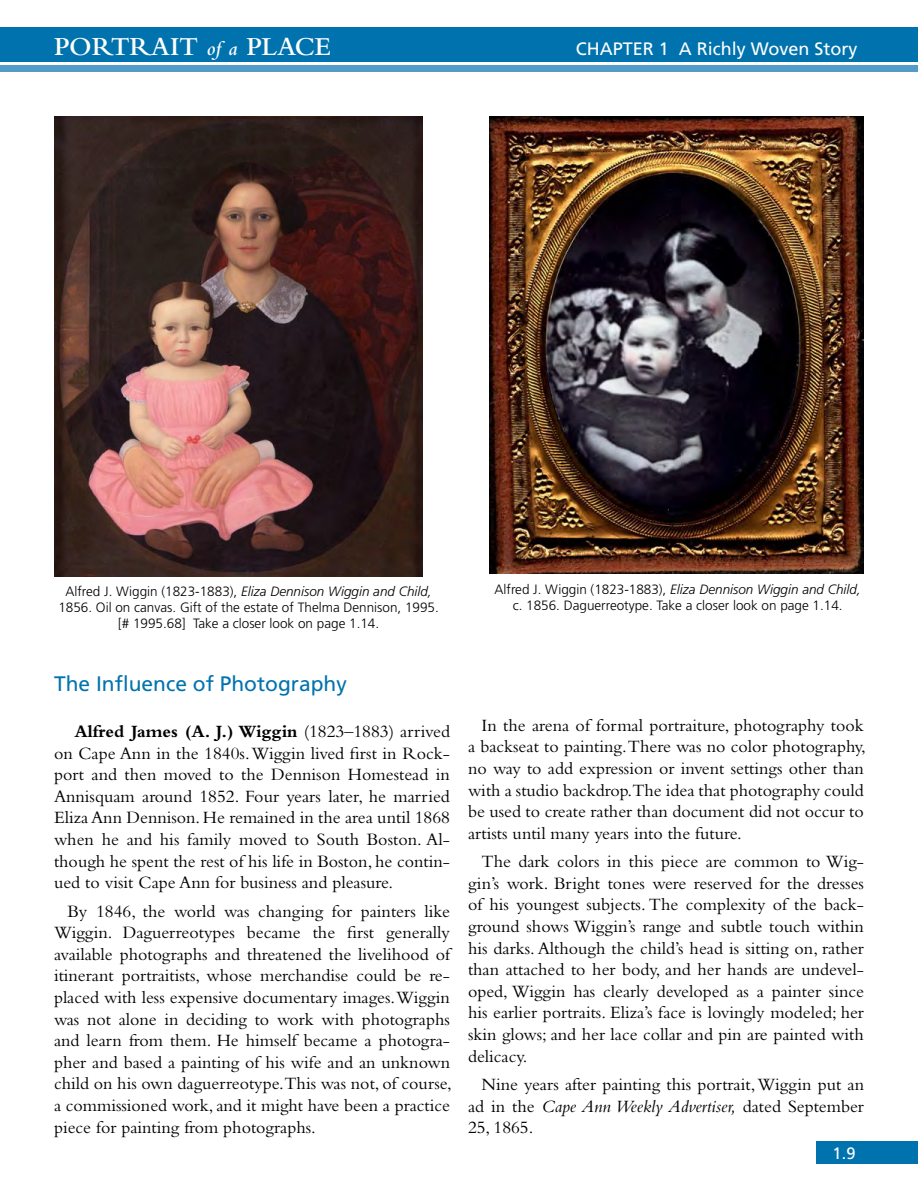
<style>
.page{position:relative;width:918px;height:1188px;background:#fff}
.page>*{position:absolute;margin:0;border:0;box-sizing:border-box;transform-origin:0 0}
.t1{font:600 27px "Bembo";color:#fff}
.t2{font:21px "Frutiger";color:#0073ae}
.t3{font:18px/21.6px "Bembo";color:#000;text-align:justify}
.t4{font:18px "Frutiger";color:#fff}
.t5{font:16.5px "Frutiger";color:#fff}
.t6{font:300 13.5px/16.2px "Frutiger";color:#000;text-align:center}
.s1{font-style:italic;font-size:21px}
.s2{font-style:italic}
.s3{font-weight:700}
</style>
<div class="page">
<div style="left:0;top:65px;width:918px;height:6px;background:#539bc9"></div>
<div style="left:0;top:27px;width:918px;height:35px;background:#0073ae"></div>
<div style="left:816px;top:1142px;width:102px;height:22px;background:#0073ae"></div>
<img style="left:54px;top:117px;width:369px;height:460px">
<img style="left:489px;top:117px;width:375px;height:457px">
<h1 class="t1" style="left:54px;top:31px;width:278px">PORTRAIT <span class="s1">of a</span> PLACE</h1>
<p class="t4" style="left:576px;top:38px;width:283px">CHAPTER 1 A Richly Woven Story</p>
<p class="t6" style="left:58px;top:583px;width:382px">Alfred J. Wiggin (1823-1883), <span class="s2">Eliza Dennison Wiggin and Child,<br></span>1856. Oil on canvas. Gift of the estate of Thelma Dennison, 1995. [# 1995.68] Take a closer look on page 1.14.</p>
<p class="t6" style="left:495px;top:581px;width:368px">Alfred J. Wiggin (1823-1883), <span class="s2">Eliza Dennison Wiggin and Child, </span>c. 1856. Daguerreotype. Take a closer look on page 1.14.</p>
<p class="t2" style="left:54px;top:672px;width:294px">The Influence of Photography</p>
<p class="t3" style="left:54px;top:720px;width:398px;text-indent:21px"><span class="s3">Alfred James (A. J.) Wiggin</span> (1823–1883) arrived on Cape Ann in the 1840s. Wiggin lived first in Rock&shy;port and then moved to the Dennison Homestead in Annisquam around 1852. Four years later, he married Eliza Ann Dennison. He remained in the area until 1868 when he and his family moved to South Boston. Al&shy;though he spent the rest of his life in Boston, he contin&shy;ued to visit Cape Ann for business and pleasure.</p>
<p class="t3" style="left:54px;top:900px;width:399px;text-indent:14px">By 1846, the world was changing for painters like Wiggin. Daguerreotypes became the first generally available photographs and threatened the livelihood of itinerant portraitists, whose merchandise could be re&shy;placed with less expensive documentary images.Wiggin was not alone in deciding to work with photographs and learn from them. He himself became a photogra&shy;pher and based a painting of his wife and an unknown child on his own daguerreotype.This was not, of course, a commissioned work, and it might have been a practice piece for painting from photographs.</p>
<p class="t3" style="left:468px;top:714px;width:399px;text-indent:14px">In the arena of formal portraiture, photography took a backseat to painting. There was no color photography, no way to add expression or invent settings other than with a studio backdrop.The idea that photography could be used to create rather than document did not occur to artists until many years into the future.</p>
<p class="t3" style="left:468px;top:850px;width:398px;text-indent:14px">The dark colors in this piece are common to Wig&shy;gin’s work. Bright tones were reserved for the dresses of his youngest subjects. The complexity of the back&shy;ground shows Wiggin’s range and subtle touch within his darks. Although the child’s head is sitting on, rather than attached to her body, and her hands are undevel&shy;oped, Wiggin has clearly developed as a painter since his earlier portraits. Eliza’s face is lovingly modeled; her skin glows; and her lace collar and pin are painted with delicacy.</p>
<p class="t3" style="left:468px;top:1073px;width:398px;text-indent:14px">Nine years after painting this portrait, Wiggin put an ad in the <span class="s2">Cape Ann Weekly Advertiser,</span> dated September 25, 1865.</p>
<p class="t5" style="left:833px;top:1144px;width:24px">1.9</p>
</div>
